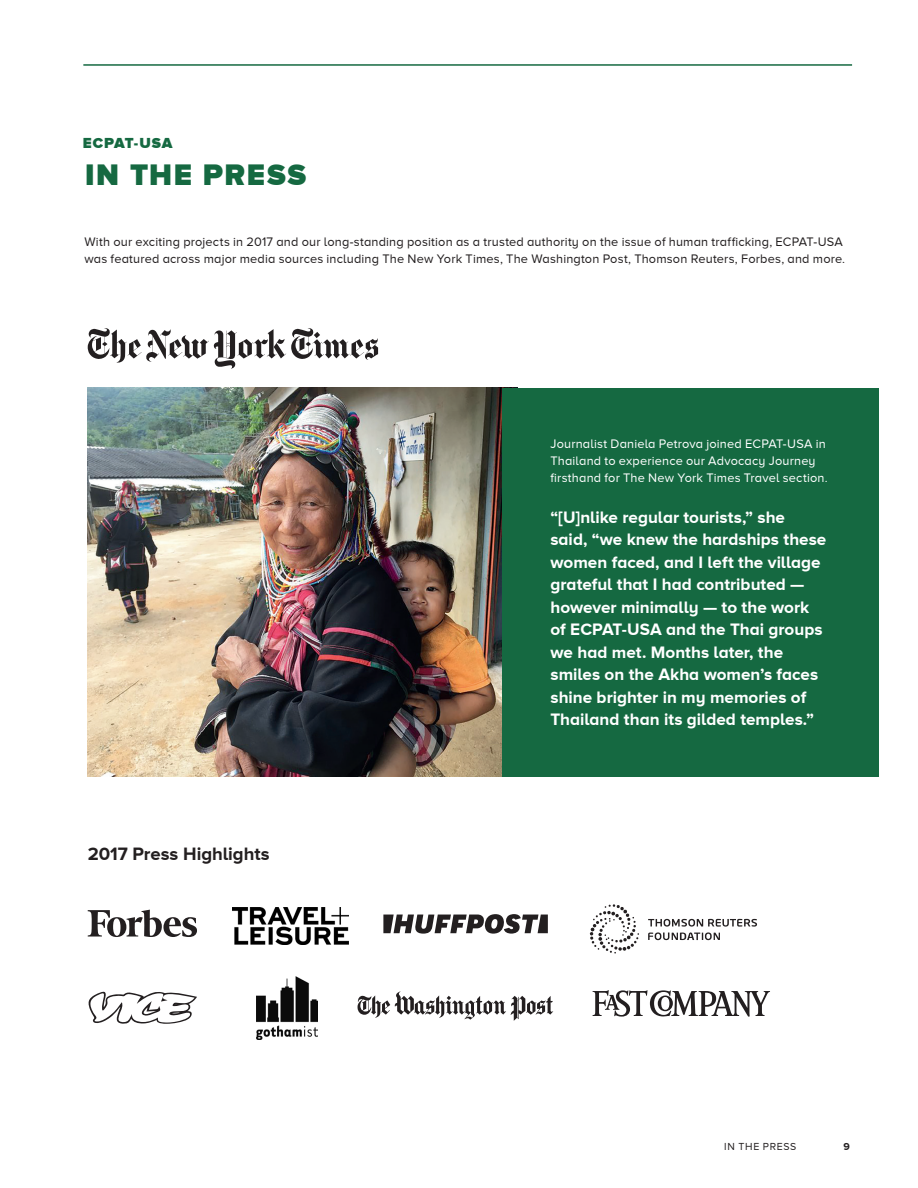
<style>
.page{position:relative;width:918px;height:1188px;background:#fff}
.page>*{position:absolute;margin:0;border:0;box-sizing:border-box;transform-origin:0 0}
.t1{font:900 30.6px "Proxima Nova A";letter-spacing:.055em;color:#156941}
.t2{font:700 18.45px "Proxima Nova A";letter-spacing:-.005em;color:#231f20}
.t3{font:700 17.1px/22.5px "Proxima Nova A";color:#fff}
.t4{font:900 15px "Proxima Nova A";letter-spacing:.05em;color:#156941}
.t5{font:12.75px/17px "Proxima Nova A";letter-spacing:.01em;color:#231f20}
.t6{font:12.75px/17px "Proxima Nova A";letter-spacing:.01em;color:#fff}
.t7{font:10.5px "Proxima Nova A";letter-spacing:.065em;color:#231f20}
.t8{font:700 10.5px "Proxima Nova A";color:#231f20}
</style>
<div class="page">
<img style="left:88px;top:388px;width:414px;height:389px">
<div style="left:502px;top:388px;width:377px;height:389px;background:#156941"></div>
<hr style="left:83px;top:64px;width:769px;height:2px;background:#156941">
<svg style="left:88px;top:328px;width:291px;height:41px"></svg>
<svg style="left:88px;top:910px;width:109px;height:27px"></svg>
<img style="left:233px;top:908px;width:115px;height:36px">
<svg style="left:88px;top:991px;width:109px;height:33px"></svg>
<svg style="left:648px;top:919px;width:109px;height:21px"></svg>
<svg style="left:590px;top:904px;width:49px;height:50px"></svg>
<svg style="left:383px;top:914px;width:165px;height:20px"></svg>
<svg style="left:358px;top:991px;width:195px;height:30px"></svg>
<svg style="left:593px;top:990px;width:177px;height:27px"></svg>
<img style="left:257px;top:976px;width:60px;height:63px">
<p class="t4" style="left:83px;top:134px;width:91px">ECPAT-USA</p>
<p class="t1" style="left:85px;top:157px;width:223px">IN THE PRESS</p>
<p class="t5" style="left:84px;top:233px;width:762px">With our exciting projects in 2017 and our long-standing position as a trusted authority on the issue of human trafficking, ECPAT-USA was featured across major media sources including The New York Times, The Washington Post, Thomson Reuters, Forbes, and more.</p>
<p class="t6" style="left:550px;top:435px;width:279px">Journalist Daniela Petrova joined ECPAT-USA in<br>Thailand to experience our Advocacy Journey firsthand for The New York Times Travel section.</p>
<p class="t2" style="left:88px;top:843px;width:183px">2017 Press Highlights</p>
<p class="t3" style="left:550px;top:506px;width:277px">“[U]nlike regular tourists,” she<br>said, “we knew the hardships these women faced, and I left the village grateful that I had contributed — however minimally — to the work of ECPAT-USA and the Thai groups we had met. Months later, the smiles on the Akha women’s faces shine brighter in my memories of<br>Thailand than its gilded temples.”</p>
<p class="t7" style="left:724px;top:1140px;width:74px">IN THE PRESS</p>
<p class="t8" style="left:844px;top:1140px;width:8px">9</p>
</div>
